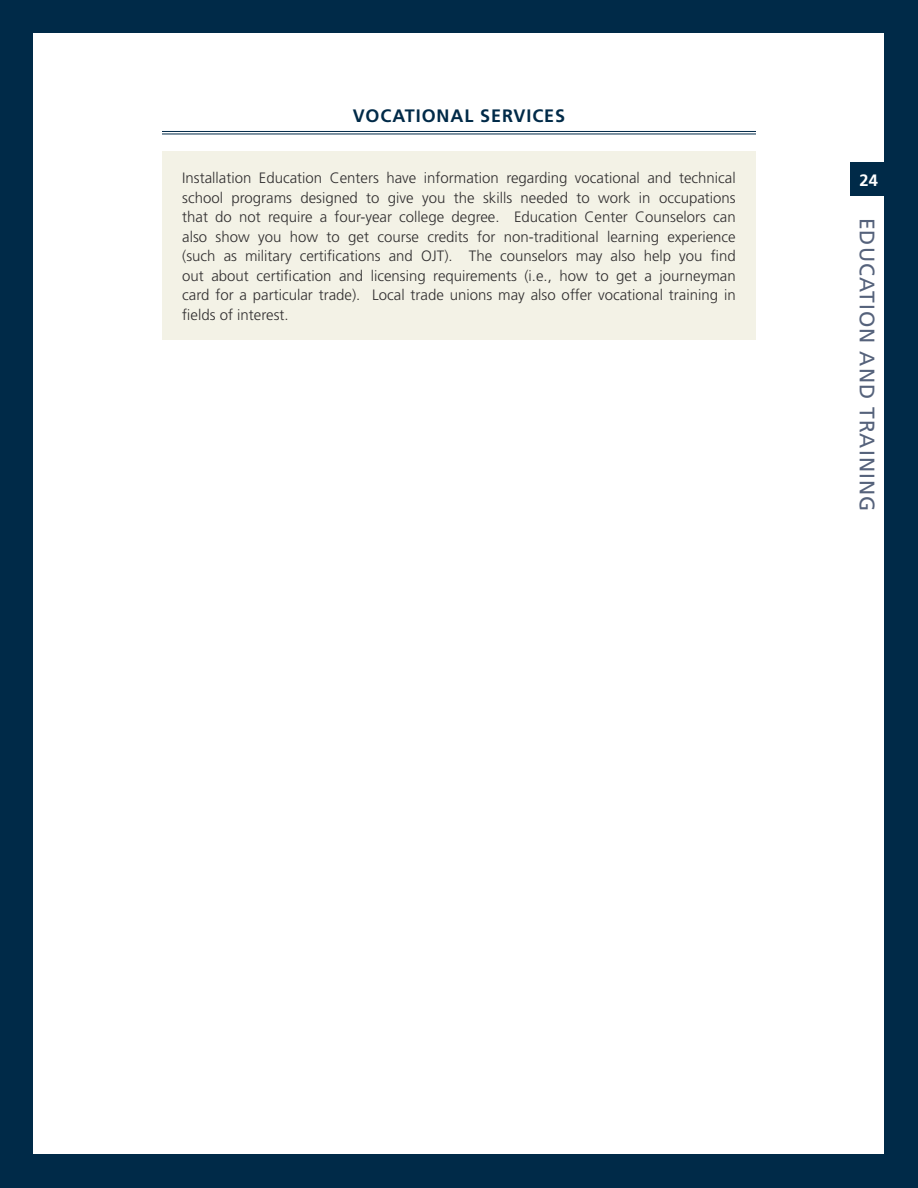
<style>
.page{position:relative;width:918px;height:1188px;background:#002a48}
.page>*{position:absolute;margin:0;border:0;box-sizing:border-box;transform-origin:0 0}
.t1{font:21px "Frutiger LT Std";letter-spacing:.05em;color:#55627b}
.t2{font:700 18px "Frutiger LT Std";letter-spacing:.05em;color:#002a48}
.t3{font:700 16.5px "Frutiger LT Std";color:#fff}
.t4{font:300 15px/19.5px "Frutiger LT Std";color:#312f30;text-align:justify}
</style>
<div class="page">
<div style="left:34px;top:34px;width:850px;height:1120px;background:#fff"></div>
<div style="left:851px;top:163px;width:40px;height:33px;background:#002a48"></div>
<hr style="left:162px;top:131px;width:594px;height:1px;background:#002a48">
<hr style="left:162px;top:134px;width:594px;height:1px;background:#002a48">
<div style="left:162px;top:152px;width:594px;height:188px;background:#f3f2e6"></div>
<p class="t2" style="left:353px;top:105px;width:214px">VOCATI ONAL SERVIC ES</p>
<p class="t4" style="left:182px;top:169px;width:555px">Installation Education Centers have information regarding vocational and technical school programs designed to give you the skills needed to work in occupations that do not require a four-year college degree. Education Center Counselors can also show you how to get course credits for non-traditional learning experience (such as military certifications and OJT). The counselors may also help you find out about certification and licensing requirements (i.e., how to get a journeyman card for a particular trade). Local trade unions may also offer vocational training in fields of interest.</p>
<p class="t3" style="left:859px;top:170px;width:20px">24</p>
<h1 class="t1" style="left:879px;top:218px;width:275px;rotate:90deg">Education and Train ing</h1>
</div>
